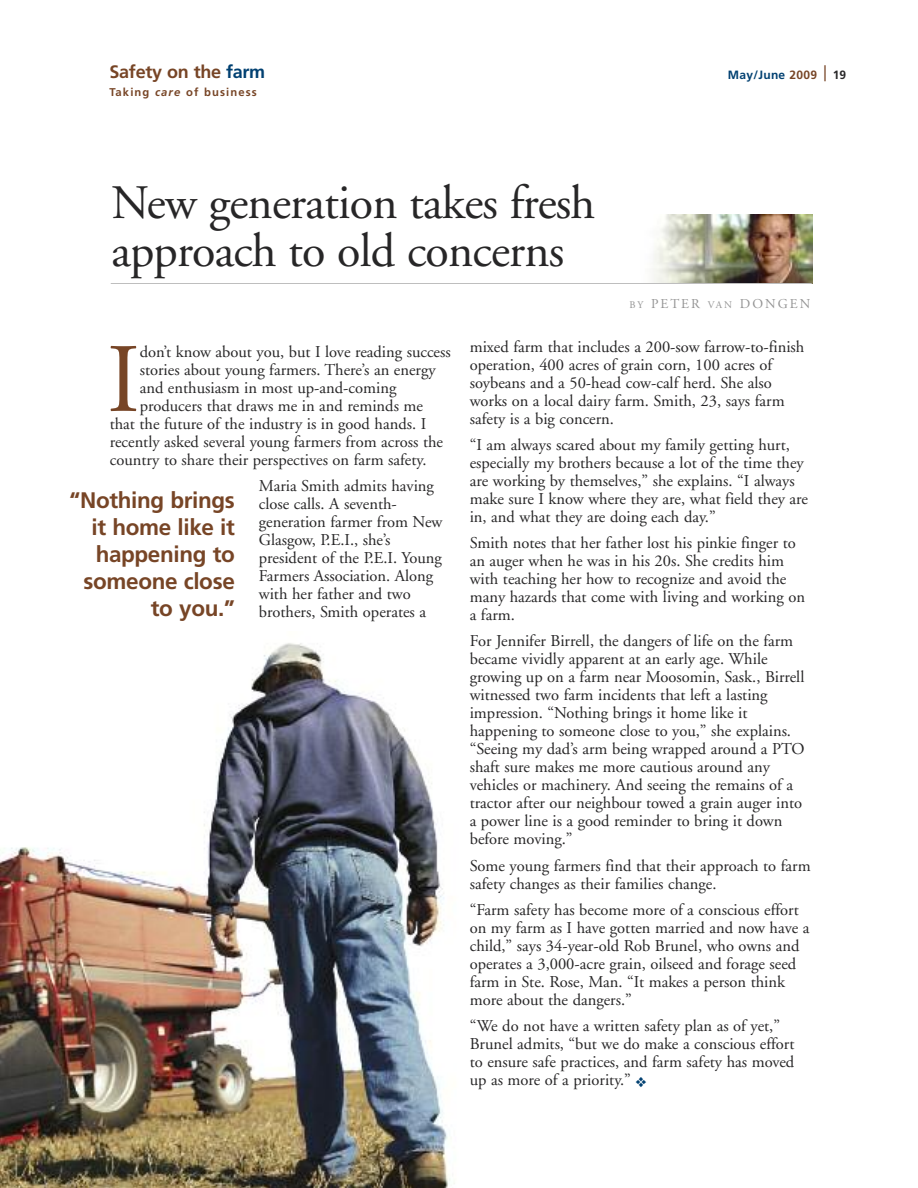
<style>
.page{position:relative;width:918px;height:1188px;background:#fff}
.page>*{position:absolute;margin:0;border:0;box-sizing:border-box;transform-origin:0 0}
.t1{font:97.95px "Adobe Garamond";color:#774526}
.t2{font:48px/48px "Adobe Garamond";letter-spacing:-.015em;color:#272627}
.t3{font:700 22.5px/27px "Frutiger";letter-spacing:-.015em;color:#774526;text-align:right}
.t4{font:700 18px "Frutiger";letter-spacing:-.015em;color:#774526}
.t5{font:16.5px/18px "Adobe Garamond";color:#272627}
.t6{font:13.5px "Adobe Garamond";letter-spacing:.15em;color:#939393}
.t7{font:700 12px "Frutiger";letter-spacing:.025em;color:#004071}
.t8{font:700 11.25px "Frutiger";letter-spacing:.1em;color:#774526}
.s1{color:#004071}
.s2{color:#774526}
.s3{font-size:21px;color:#774526}
.s4{color:#272627}
.s5{font-style:italic}
.s6{font-size:10.2px}
</style>
<div class="page">
<img style="left:0;top:643px;width:455px;height:545px">
<img style="left:653px;top:215px;width:159px;height:68px">
<hr style="left:111px;top:283px;width:701px;height:1px;background:#bebebe">
<p class="t4" style="left:110px;top:65px;width:157px">Safety on the <span class="s1">farm</span></p>
<p class="t7" style="left:728px;top:70px;width:120px">May/June <span class="s2">2009</span> <span class="s3">|</span> <span class="s4">19</span></p>
<p class="t8" style="left:110px;top:88px;width:149px">Taking <span class="s5">care</span> of business</p>
<h2 class="t2" style="left:111px;top:183px;width:486px">New generation takes fresh approach to old concerns</h2>
<p class="t6" style="left:630px;top:299px;width:182px"><span class="s6">BY</span> PETER <span class="s6">VAN</span> DONGEN</p>
<h1 class="t1" style="left:107px;top:341px;width:35px">I</h1>
<p class="t5" style="left:140px;top:344px;width:313px">don’t know about you, but I love reading success</p>
<p class="t5" style="left:140px;top:362px;width:297px">stories about young farmers. There’s an energy</p>
<p class="t5" style="left:140px;top:380px;width:258px">and enthusiasm in most up-and-coming</p>
<p class="t5" style="left:140px;top:398px;width:285px">producers that draws me in and reminds me</p>
<p class="t5" style="left:110px;top:416px;width:318px">that the future of the industry is in good hands. I</p>
<p class="t5" style="left:110px;top:434px;width:335px">recently asked several young farmers from across the</p>
<p class="t5" style="left:110px;top:452px;width:318px">country to share their perspectives on farm safety.</p>
<p class="t5" style="left:259px;top:478px;width:185px">Maria Smith admits having close calls. A seventh&shy;generation farmer from New<br>Glasgow, P.E.I., she’s president of the P.E.I. Young<br>Farmers Association. Along with her father and two brothers, Smith operates a</p>
<h3 class="t3" style="left:70px;top:488px;width:167px">“Nothing brings it home like it happening to someone close to you.”</h3>
<p class="t5" style="left:470px;top:339px;width:336px">mixed farm that includes a 200-sow farrow-to-finish operation, 400 acres of grain corn, 100 acres of soybeans and a 50-head cow-calf herd. She also works on a local dairy farm. Smith, 23, says farm safety is a big concern.</p>
<p class="t5" style="left:470px;top:437px;width:340px">“I am always scared about my family getting hurt, especially my brothers because a lot of the time they are working by themselves,” she explains. “I always make sure I know where they are, what field they are in, and what they are doing each day.”</p>
<p class="t5" style="left:470px;top:536px;width:337px">Smith notes that her father lost his pinkie finger to an auger when he was in his 20s. She credits him with teaching her how to recognize and avoid the many hazards that come with living and working on a farm.</p>
<p class="t5" style="left:470px;top:634px;width:336px">For Jennifer Birrell, the dangers of life on the farm became vividly apparent at an early age. While growing up on a farm near Moosomin, Sask., Birrell witnessed two farm incidents that left a lasting impression. “Nothing brings it home like it happening to someone close to you,” she explains. “Seeing my dad’s arm being wrapped around a PTO shaft sure makes me more cautious around any vehicles or machinery. And seeing the remains of a tractor after our neighbour towed a grain auger into a power line is a good reminder to bring it down before moving.”</p>
<p class="t5" style="left:470px;top:858px;width:343px">Some young farmers find that their approach to farm safety changes as their families change.</p>
<p class="t5" style="left:470px;top:902px;width:341px">“Farm safety has become more of a conscious effort on my farm as I have gotten married and now have a child,” says 34-year-old Rob Brunel, who owns and operates a 3,000-acre grain, oilseed and forage seed farm in Ste. Rose, Man. “It makes a person think more about the dangers.”</p>
<p class="t5" style="left:470px;top:1018px;width:326px">“We do not have a written safety plan as of yet,” Brunel admits, “but we do make a conscious effort to ensure safe practices, and farm safety has moved up as more of a priority.” <span class="s1">❖</span></p>
</div>
